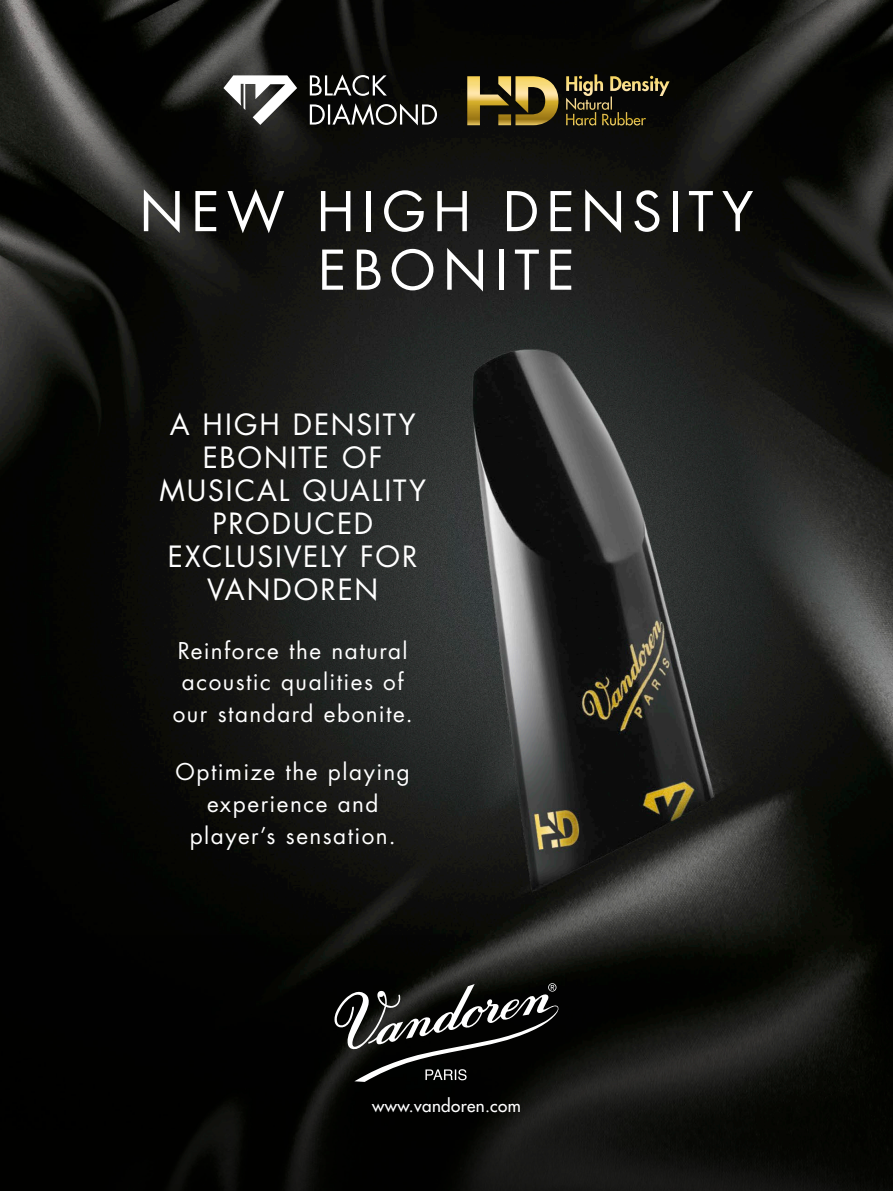
<style>
.page{position:relative;width:893px;height:1191px;background:#fff}
.page>*{position:absolute;margin:0;border:0;box-sizing:border-box;transform-origin:0 0}
.t1{font:53.25px/58.5px "Futura Std";letter-spacing:.13em;color:#fff;text-align:center}
.t2{font:28.5px/33px "Futura Std";letter-spacing:.065em;color:#fff;text-align:center}
.t3{font:22.5px/31.5px "Futura Std";letter-spacing:.065em;color:#fff;text-align:center}
.t4{font:500 17.1px "Futura Std";letter-spacing:.02em;color:#fff}
</style>
<div class="page">
<img style="left:0;top:0;width:893px;height:1191px">
<svg style="left:223px;top:75px;width:74px;height:50px"></svg>
<svg style="left:310px;top:103px;width:127px;height:22px"></svg>
<svg style="left:310px;top:74px;width:77px;height:22px"></svg>
<svg style="left:566px;top:74px;width:104px;height:36px;background:#3d3723"></svg>
<svg style="left:467px;top:76px;width:91px;height:49px;background:#806d34"></svg>
<svg style="left:334px;top:983px;width:228px;height:99px;background:#2d2d2c"></svg>
<h1 class="t1" style="left:140px;top:183px;width:615px">NEW HIGH DENSITY<br>EBONITE</h1>
<p class="t2" style="left:159px;top:408px;width:268px">A HIGH DENSITY<br>EBONITE OF<br>MUSICAL QUALITY<br>PRODUCED<br>EXCLUSIVELY FOR<br>VANDOREN</p>
<p class="t3" style="left:173px;top:635px;width:242px">Reinforce the natural acoustic qualities of our standard ebonite.</p>
<p class="t3" style="left:175px;top:756px;width:236px">Optimize the playing experience and player’s sensation.</p>
<p class="t4" style="left:372px;top:1095px;width:150px">www.vandoren.com</p>
</div>
